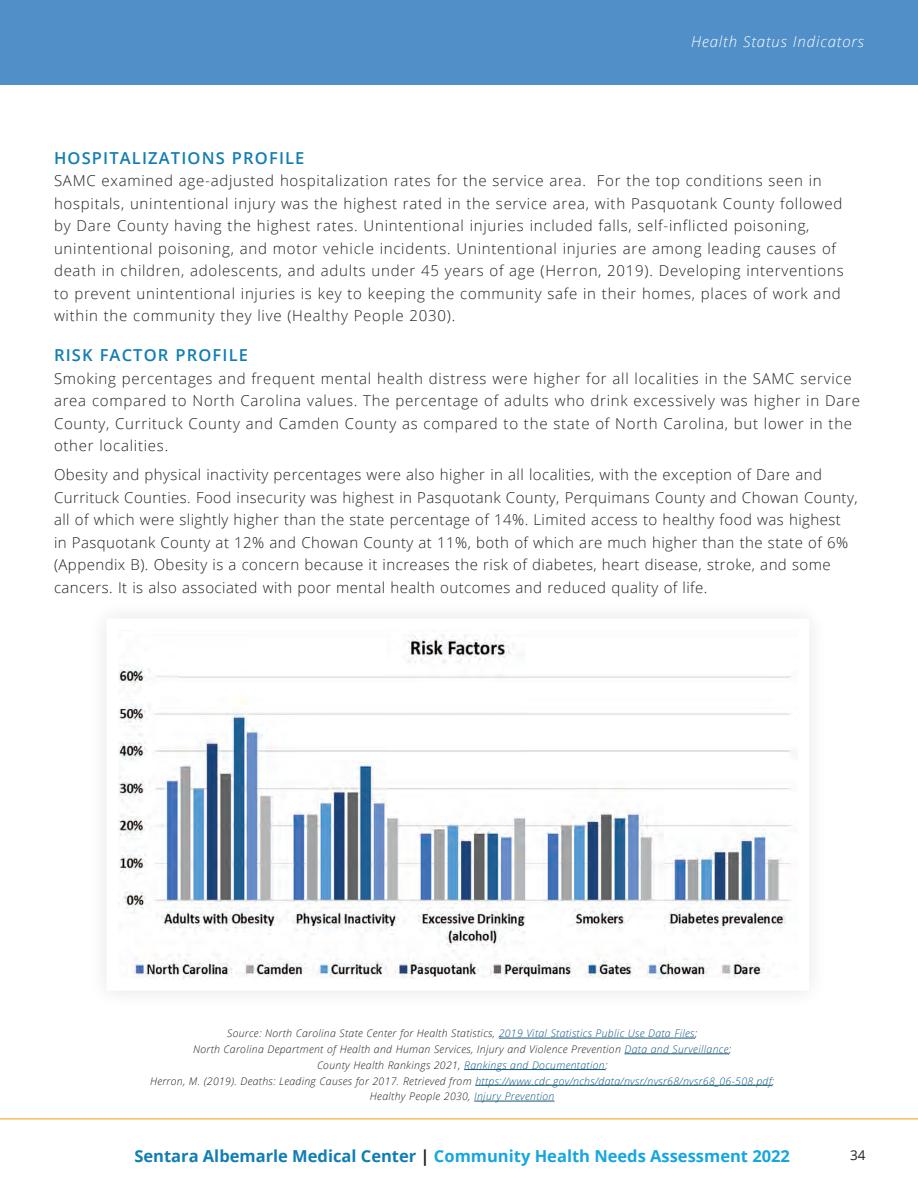
<style>
.page{position:relative;width:918px;height:1188px;background:#fff}
.page>*{position:absolute;margin:0;border:0;box-sizing:border-box;transform-origin:0 0}
.t1{font:700 16.5px "Open Sans";color:#16a6df}
.t2{font:600 16.5px "Open Sans";letter-spacing:.07em;color:#117db4}
.t3{font:300 15px/22.5px "Open Sans";letter-spacing:.05em;color:#231f20}
.t4{font:300 15px/22.5px "Open Sans";letter-spacing:.03em;color:#231f20}
.t5{font:italic 300 15px "Open Sans";letter-spacing:.06em;color:#fff}
.t6{font:13.5px "Open Sans";color:#231f20}
.t7{font:italic 300 10.5px/15.8px "Open Sans";letter-spacing:.03em;color:#231f20;text-align:center}
.s1{color:#0f567f}
.s2{color:#117db4}
.s3{color:#231f20}
</style>
<div class="page">
<div style="left:0;top:0;width:918px;height:84px;background:#518fc9"></div>
<hr style="left:0;top:1118px;width:918px;height:2px;background:#fdbe56">
<img style="left:119px;top:636px;width:672px;height:343px">
<hr style="left:499px;top:1038px;width:196px;height:1px;background:#0f567f">
<hr style="left:625px;top:1054px;width:104px;height:1px;background:#0f567f">
<hr style="left:464px;top:1069px;width:141px;height:1px;background:#0f567f">
<hr style="left:475px;top:1085px;width:297px;height:1px;background:#0f567f">
<hr style="left:474px;top:1101px;width:81px;height:1px;background:#0f567f">
<p class="t5" style="left:691px;top:31px;width:174px">Health Status Indicators</p>
<p class="t2" style="left:54px;top:147px;width:252px">HOSPITALIZATIONS PROFILE</p>
<p class="t3" style="left:54px;top:169px;width:791px">SAMC examined age-adjusted hospitalization rates for the service area. For the top conditions seen in hospitals, unintentional injury was the highest rated in the service area, with Pasquotank County followed by Dare County having the highest rates. Unintentional injuries included falls, self-inflicted poisoning, unintentional poisoning, and motor vehicle incidents. Unintentional injuries are among leading causes of death in children, adolescents, and adults under 45 years of age (Herron, 2019). Developing interventions to prevent unintentional injuries is key to keeping the community safe in their homes, places of work and within the community they live (Healthy People 2030).</p>
<p class="t2" style="left:54px;top:344px;width:196px">RISK FACTOR PROFILE</p>
<p class="t3" style="left:54px;top:366px;width:807px">Smoking percentages and frequent mental health distress were higher for all localities in the SAMC service area compared to North Carolina values. The percentage of adults who drink excessively was higher in Dare County, Currituck County and Camden County as compared to the state of North Carolina, but lower in the other localities.</p>
<p class="t4" style="left:54px;top:463px;width:805px">Obesity and physical inactivity percentages were also higher in all localities, with the exception of Dare and Currituck Counties. Food insecurity was highest in Pasquotank County, Perquimans County and Chowan County, all of which were slightly higher than the state percentage of 14%. Limited access to healthy food was highest<br>in Pasquotank County at 12% and Chowan County at 11%, both of which are much higher than the state of 6% (Appendix B). Obesity is a concern because it increases the risk of diabetes, heart disease, stroke, and some cancers. It is also associated with poor mental health outcomes and reduced quality of life.</p>
<p class="t7" style="left:150px;top:1025px;width:626px">Source: North Carolina State Center for Health Statistics, <span class="s1">2019 Vital Statistics Public Use Data Files</span>;<br>North Carolina Department of Health and Human Services, Injury and Violence Prevention <span class="s1">Data and Surveillance</span>;<br>County Health Rankings 2021, <span class="s1">Rankings and Documentation</span>;<br>Herron, M. (2019). Deaths: Leading Causes for 2017. Retrieved from <span class="s1">https://www.cdc.gov/nchs/data/nvsr/nvsr68/nvsr68_06-508.pdf</span>; Healthy People 2030, <span class="s1">Injury Prevention</span></p>
<p class="t1" style="left:134px;top:1144px;width:657px"><span class="s2">Sentara Albemarle Medical Center</span> <span class="s3">|</span> Community Health Needs Assessment 2022</p>
<p class="t6" style="left:850px;top:1145px;width:17px">34</p>
</div>
